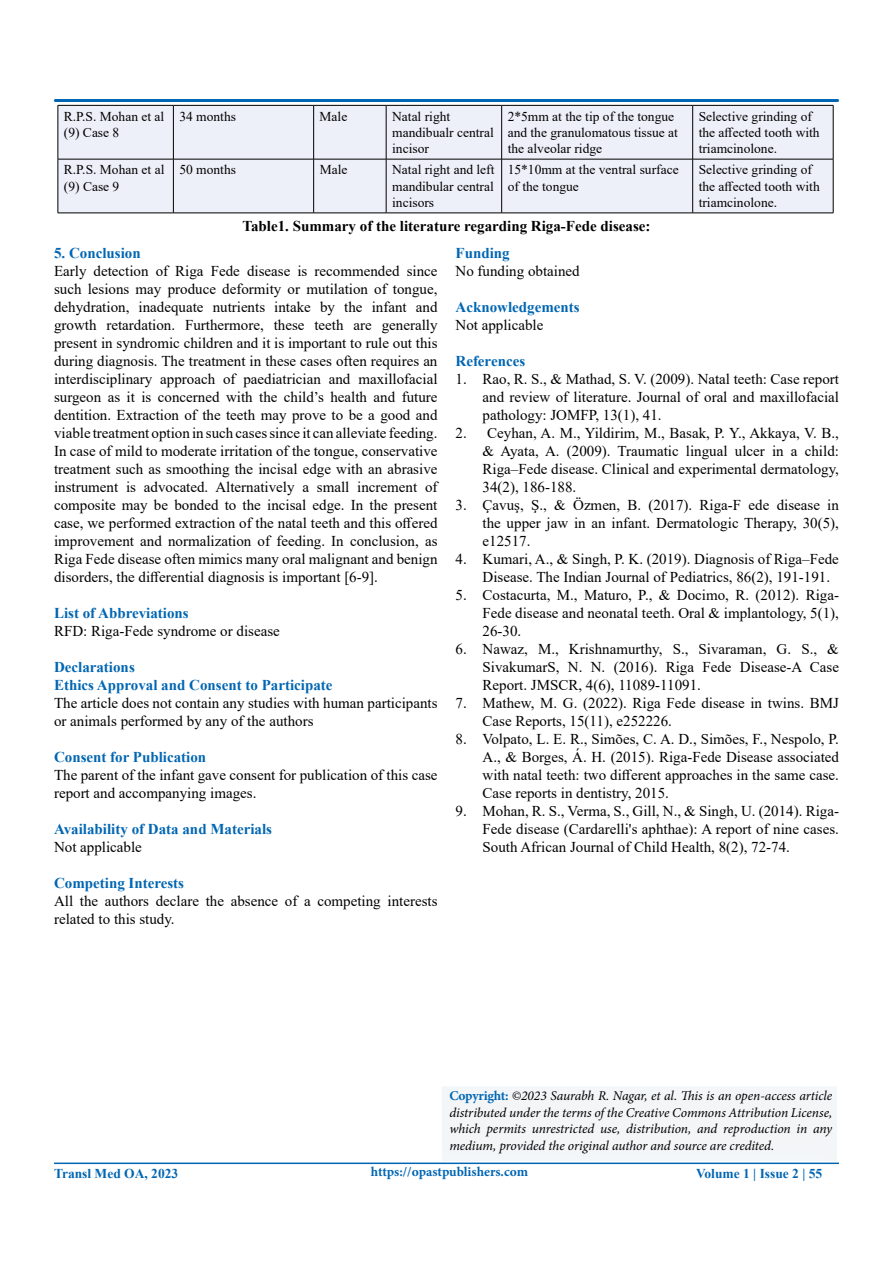
<style>
.page{position:relative;width:893px;height:1263px;background:#fff}
.page>*{position:absolute;margin:0;border:0;box-sizing:border-box;transform-origin:0 0}
.t1{font:15px/18px "Times New Roman";color:#000;text-align:justify}
.t2{font:700 15px/18px "Times New Roman";color:#0066b3}
.t3{font:700 15px "Times New Roman";color:#000}
.t4{font:13.5px/16.2px "Times New Roman";color:#000}
.t5{font:italic 13.5px/16.5px "Minion Pro";letter-spacing:-.01em;color:#000;text-align:justify}
.t6{font:700 13.5px "Times New Roman";color:#0066b3}
.t7{font:700 13.5px "Minion Pro";letter-spacing:-.005em;color:#0066b3}
.s1{font-weight:700;font-style:normal;color:#0066b3}
</style>
<div class="page">
<div style="left:54px;top:99px;width:785px;height:3px;border:2px solid #0066b3"></div>
<hr style="left:54px;top:1162px;width:785px;height:2px;background:#0066b3">
<div style="left:59px;top:106px;width:774px;height:107px;background:#eef0f9"></div>
<hr style="left:58px;top:105px;width:115px;height:1px;background:#000">
<hr style="left:58px;top:106px;width:1px;height:53px;background:#000">
<hr style="left:173px;top:105px;width:141px;height:1px;background:#000">
<hr style="left:173px;top:106px;width:1px;height:53px;background:#000">
<hr style="left:314px;top:105px;width:72px;height:1px;background:#000">
<hr style="left:313px;top:106px;width:1px;height:53px;background:#000">
<hr style="left:386px;top:105px;width:116px;height:1px;background:#000">
<hr style="left:386px;top:106px;width:1px;height:53px;background:#000">
<hr style="left:502px;top:105px;width:191px;height:1px;background:#000">
<hr style="left:501px;top:106px;width:1px;height:53px;background:#000">
<hr style="left:693px;top:105px;width:140px;height:1px;background:#000">
<hr style="left:692px;top:106px;width:1px;height:53px;background:#000">
<hr style="left:833px;top:106px;width:1px;height:53px;background:#000">
<hr style="left:58px;top:159px;width:115px;height:1px;background:#000">
<hr style="left:58px;top:159px;width:1px;height:54px;background:#000">
<hr style="left:173px;top:159px;width:141px;height:1px;background:#000">
<hr style="left:173px;top:159px;width:1px;height:54px;background:#000">
<hr style="left:314px;top:159px;width:72px;height:1px;background:#000">
<hr style="left:313px;top:159px;width:1px;height:54px;background:#000">
<hr style="left:386px;top:159px;width:116px;height:1px;background:#000">
<hr style="left:386px;top:159px;width:1px;height:54px;background:#000">
<hr style="left:502px;top:159px;width:191px;height:1px;background:#000">
<hr style="left:501px;top:159px;width:1px;height:54px;background:#000">
<hr style="left:693px;top:159px;width:140px;height:1px;background:#000">
<hr style="left:692px;top:159px;width:1px;height:54px;background:#000">
<hr style="left:833px;top:159px;width:1px;height:54px;background:#000">
<hr style="left:58px;top:213px;width:115px;height:1px;background:#000">
<hr style="left:173px;top:213px;width:141px;height:1px;background:#000">
<hr style="left:314px;top:213px;width:72px;height:1px;background:#000">
<hr style="left:386px;top:213px;width:116px;height:1px;background:#000">
<hr style="left:502px;top:213px;width:191px;height:1px;background:#000">
<hr style="left:693px;top:213px;width:140px;height:1px;background:#000">
<div style="left:429px;top:1076px;width:421px;height:87px;background:#f3f5f7"></div>
<p class="t4" style="left:64px;top:108px;width:102px">R.P.S. Mohan et al (9) Case 8</p>
<p class="t4" style="left:179px;top:108px;width:58px">34 months</p>
<p class="t4" style="left:320px;top:108px;width:29px">Male</p>
<p class="t4" style="left:392px;top:108px;width:103px">Natal right mandibualr central incisor</p>
<p class="t4" style="left:508px;top:108px;width:172px">2*5mm at the tip of the tongue and the granulomatous tissue at the alveolar ridge</p>
<p class="t4" style="left:699px;top:108px;width:123px">Selective grinding of the affected tooth with triamcinolone.</p>
<p class="t4" style="left:64px;top:161px;width:102px">R.P.S. Mohan et al (9) Case 9</p>
<p class="t4" style="left:179px;top:161px;width:58px">50 months</p>
<p class="t4" style="left:320px;top:161px;width:29px">Male</p>
<p class="t4" style="left:392px;top:161px;width:104px;text-align:justify">Natal right and left mandibular central incisors</p>
<p class="t4" style="left:508px;top:161px;width:172px">15*10mm at the ventral surface of the tongue</p>
<p class="t4" style="left:699px;top:161px;width:123px">Selective grinding of the affected tooth with triamcinolone.</p>
<p class="t3" style="left:242px;top:215px;width:410px">Table1. Summary of the literature regarding Riga-Fede disease:</p>
<p class="t2" style="left:54px;top:243px;width:88px">5. Conclusion</p>
<p class="t1" style="left:54px;top:261px;width:385px">Early detection of Riga Fede disease is recommended since such lesions may produce deformity or mutilation of tongue, dehydration, inadequate nutrients intake by the infant and growth retardation. Furthermore, these teeth are generally present in syndromic children and it is important to rule out this during diagnosis. The treatment in these cases often requires an interdisciplinary approach of paediatrician and maxillofacial surgeon as it is concerned with the child’s health and future dentition. Extraction of the teeth may prove to be a good and viable treatment option in such cases since it can alleviate feeding.<br>In case of mild to moderate irritation of the tongue, conservative treatment such as smoothing the incisal edge with an abrasive instrument is advocated. Alternatively a small increment of composite may be bonded to the incisal edge. In the present case, we performed extraction of the natal teeth and this offered improvement and normalization of feeding. In conclusion, as Riga Fede disease often mimics many oral malignant and benign disorders, the differential diagnosis is important [6-9].</p>
<p class="t2" style="left:54px;top:603px;width:136px">List of Abbreviations</p>
<p class="t1" style="left:54px;top:621px;width:227px">RFD: Riga-Fede syndrome or disease</p>
<p class="t2" style="left:54px;top:657px;width:280px">Declarations<br>Ethics Approval and Consent to Participate</p>
<p class="t1" style="left:54px;top:693px;width:385px">The article does not contain any studies with human participants or animals performed by any of the authors</p>
<p class="t2" style="left:54px;top:747px;width:154px">Consent for Publication</p>
<p class="t1" style="left:54px;top:765px;width:385px">The parent of the infant gave consent for publication of this case report and accompanying images.</p>
<p class="t2" style="left:54px;top:819px;width:220px">Availability of Data and Materials</p>
<p class="t1" style="left:54px;top:837px;width:89px">Not applicable</p>
<p class="t2" style="left:54px;top:873px;width:132px">Competing Interests</p>
<p class="t1" style="left:54px;top:891px;width:385px">All the authors declare the absence of a competing interests related to this study.</p>
<p class="t2" style="left:455px;top:243px;width:56px">Funding</p>
<p class="t1" style="left:455px;top:261px;width:126px">No funding obtained</p>
<p class="t2" style="left:455px;top:297px;width:126px">Acknowledgements</p>
<p class="t1" style="left:455px;top:315px;width:89px">Not applicable</p>
<p class="t2" style="left:455px;top:351px;width:71px">References</p>
<p class="t1" style="left:482px;top:369px;width:358px;text-indent:-27px">1. Rao, R. S., &amp; Mathad, S. V. (2009). Natal teeth: Case report and review of literature. Journal of oral and maxillofacial pathology: JOMFP, 13(1), 41.</p>
<p class="t1" style="left:482px;top:423px;width:358px;text-indent:-27px">2. Ceyhan, A. M., Yildirim, M., Basak, P. Y., Akkaya, V. B., &amp; Ayata, A. (2009). Traumatic lingual ulcer in a child:<br>Riga–Fede disease. Clinical and experimental dermatology, 34(2), 186-188.</p>
<p class="t1" style="left:482px;top:495px;width:358px;text-indent:-27px">3. Çavuş, Ş., &amp; Özmen, B. (2017). Riga‐F ede disease in the upper jaw in an infant. Dermatologic Therapy, 30(5), e12517.</p>
<p class="t1" style="left:482px;top:549px;width:358px;text-indent:-27px">4. Kumari, A., &amp; Singh, P. K. (2019). Diagnosis of Riga–Fede<br>Disease. The Indian Journal of Pediatrics, 86(2), 191-191.</p>
<p class="t1" style="left:482px;top:585px;width:358px;text-indent:-27px">5. Costacurta, M., Maturo, P., &amp; Docimo, R. (2012). Riga-Fede disease and neonatal teeth. Oral &amp; implantology, 5(1), 26-30.</p>
<p class="t1" style="left:482px;top:639px;width:358px;text-indent:-27px">6. Nawaz, M., Krishnamurthy, S., Sivaraman, G. S., &amp; SivakumarS, N. N. (2016). Riga Fede Disease-A Case Report. JMSCR, 4(6), 11089-11091.</p>
<p class="t1" style="left:482px;top:693px;width:358px;text-indent:-27px">7. Mathew, M. G. (2022). Riga Fede disease in twins. BMJ<br>Case Reports, 15(11), e252226.</p>
<p class="t1" style="left:482px;top:729px;width:358px;text-indent:-27px">8. Volpato, L. E. R., Simões, C. A. D., Simões, F., Nespolo, P.<br>A., &amp; Borges, Á. H. (2015). Riga-Fede Disease associated with natal teeth: two different approaches in the same case.<br>Case reports in dentistry, 2015.</p>
<p class="t1" style="left:482px;top:801px;width:358px;text-indent:-27px">9. Mohan, R. S., Verma, S., Gill, N., &amp; Singh, U. (2014). Riga-Fede disease (Cardarelli's aphthae): A report of nine cases.<br>South African Journal of Child Health, 8(2), 72-74.</p>
<p class="t5" style="left:449px;top:1088px;width:384px"><span class="s1">Copyright:</span> ©2023 Saurabh R. Nagar, et al. This is an open-access article distributed under the terms of the Creative Commons Attribution License, which permits unrestricted use, distribution, and reproduction in any medium, provided the original author and source are credited.</p>
<p class="t7" style="left:371px;top:1162px;width:159px">https://opastpublishers.com</p>
<p class="t6" style="left:54px;top:1164px;width:126px">Transl Med OA, 2023</p>
<p class="t6" style="left:696px;top:1163px;width:128px">Volume 1 | Issue 2 | 55</p>
</div>
